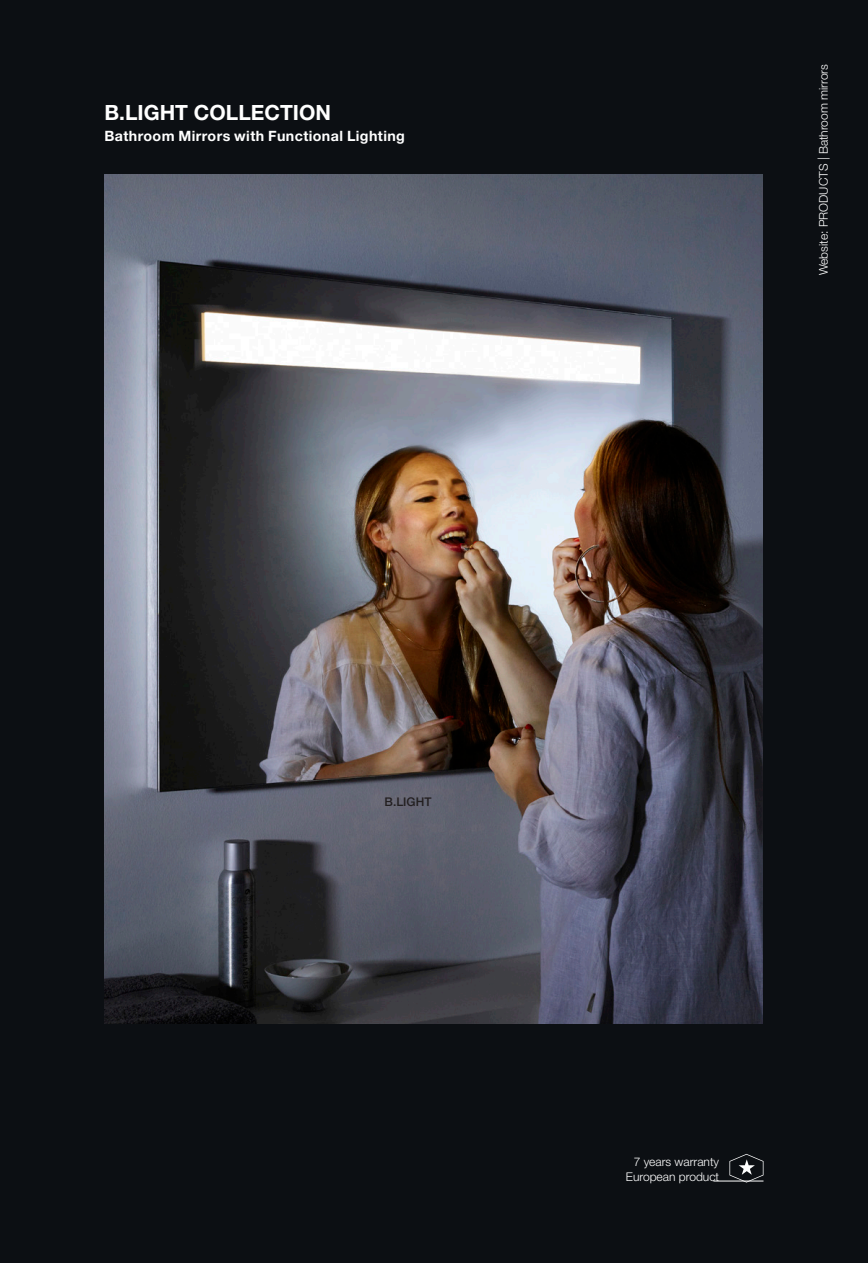
<style>
.page{position:relative;width:868px;height:1263px;background:#fff}
.page>*{position:absolute;margin:0;border:0;box-sizing:border-box;transform-origin:0 0}
.t1{font:700 21px "Helvetica Neue LT Std";color:#fff}
.t2{font:700 14.25px "Helvetica Neue LT Std";letter-spacing:.03em;color:#fff}
.t3{font:300 12px/15px "Helvetica Neue LT Std";color:#fff;text-align:right}
.t4{font:500 12px "Helvetica Neue LT Std";color:#231f20}
</style>
<div class="page">
<div style="left:0;top:0;width:867px;height:1263px;background:#0c0f13"></div>
<img style="left:104px;top:174px;width:658px;height:849px">
<hr style="left:713px;top:1181px;width:50px;height:1px;background:#fff">
<svg style="left:729px;top:1154px;width:34px;height:28px"></svg>
<h1 class="t1" style="left:104px;top:100px;width:228px">B.LIGHT COLLECTION</h1>
<p class="t2" style="left:104px;top:127px;width:302px">Bathroom Mirrors with Functional Lighting</p>
<p class="t3" style="left:815px;top:275px;width:213px;rotate:-90deg">Website: PRODUCTS | Bathroom mirrors</p>
<p class="t4" style="left:384px;top:794px;width:48px">B.LIGHT</p>
<p class="t3" style="left:626px;top:1154px;width:95px">7 years warranty<br>European product</p>
</div>
